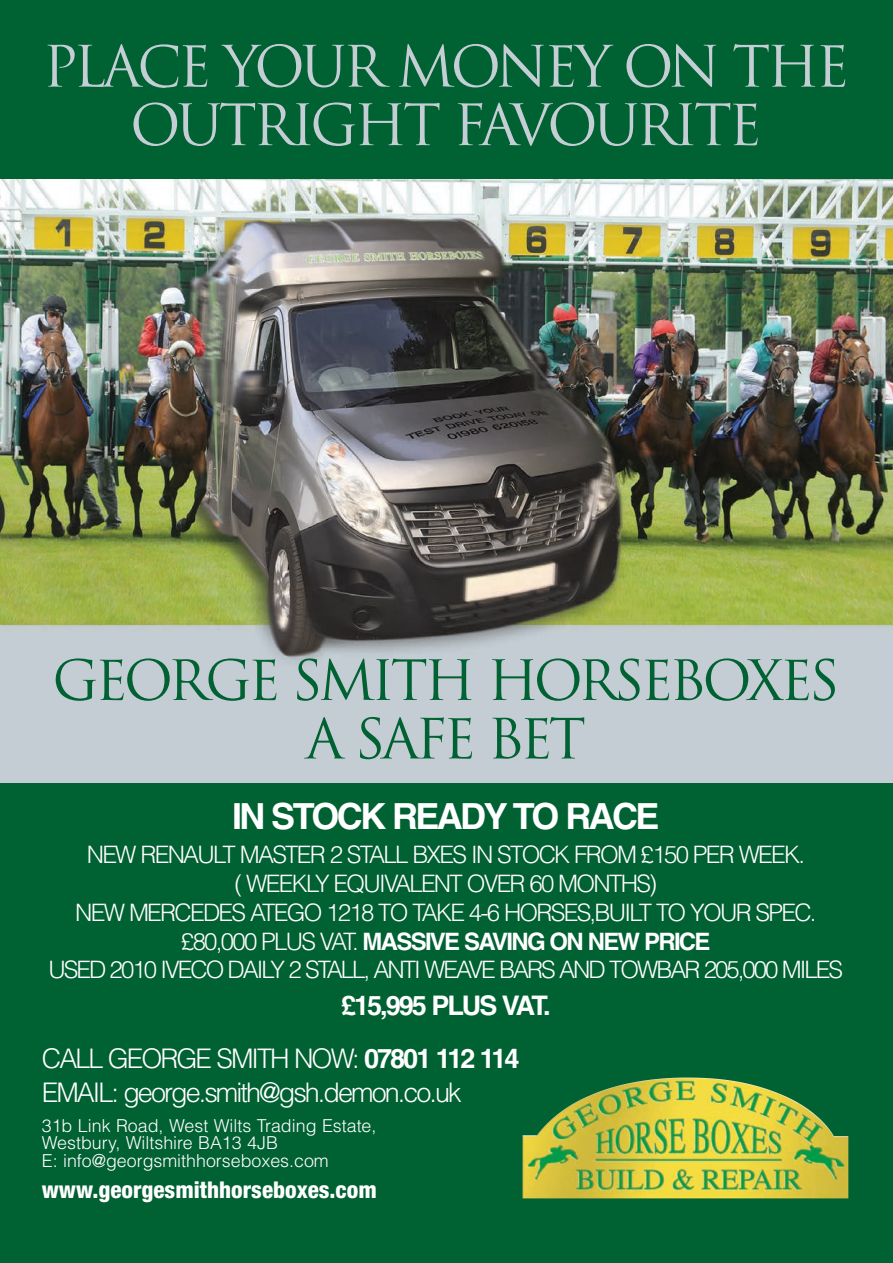
<style>
.page{position:relative;width:893px;height:1263px;background:#fff}
.page>*{position:absolute;margin:0;border:0;box-sizing:border-box;transform-origin:0 0}
.t1{font:55.5px/58.5px "Trajan Pro";letter-spacing:-.075em;color:#c4ced4;text-align:center}
.t2{font:54px/58.5px "Trajan Pro";letter-spacing:-.075em;color:#006133;text-align:center}
.t3{font:700 36px "Helvetica";letter-spacing:-.07em;color:#fff}
.t4{font:700 27px/52.5px "Helvetica";letter-spacing:-.07em;color:#fff}
.t5{font:300 27px "Helvetica";letter-spacing:-.07em;color:#fff}
.t6{font:300 24px/28.8px "Helvetica";letter-spacing:-.07em;color:#fff;text-align:center}
.t7{font:800 condensed 23.1px "Helvetica Neue";color:#fff}
.t8{font:300 17.85px/17.9px "Helvetica";color:#fff}
.s1{font-weight:700}
.s2{font-weight:300}
</style>
<div class="page">
<img style="left:0;top:178px;width:893px;height:606px">
<div style="left:0;top:784px;width:893px;height:479px;background:#006133"></div>
<div style="left:0;top:0;width:893px;height:178px;background:#006133"></div>
<img style="left:522px;top:1077px;width:326px;height:121px">
<h1 class="t1" style="left:42px;top:37px;width:808px">PLACE YOUR MONEY ON THE<br>OUTRIGHT FAVOURITE</h1>
<h2 class="t2" style="left:52px;top:651px;width:789px">GEORGE SMITH HORSEBOXES<br>A SAFE BET</h2>
<h3 class="t3" style="left:232px;top:794px;width:429px">IN STOCK READY TO RACE</h3>
<p class="t6" style="left:48px;top:840px;width:796px">NEW RENAULT MASTER 2 STALL BXES IN STOCK FROM £150 PER WEEK.<br>( WEEKLY EQUIVALENT OVER 60 MONTHS)<br>NEW MERCEDES ATEGO 1218 TO TAKE 4-6 HORSES,BUILT TO YOUR SPEC. £80,000 PLUS VAT. <span class="s1">MASSIVE SAVING ON NEW PRICE<br></span>USED 2010 IVECO DAILY 2 STALL, ANTI WEAVE BARS AND TOWBAR 205,000 MILES</p>
<p class="t4" style="left:42px;top:979px;width:510px;text-indent:299px">£15,995 PLUS VAT.<br><span class="s2">CALL GEORGE SMITH NOW:</span> 07801 112 114</p>
<p class="t5" style="left:42px;top:1076px;width:421px">EMAIL: george.smith@gsh.demon.co.uk</p>
<p class="t8" style="left:42px;top:1116px;width:336px">31b Link Road, West Wilts Trading Estate,<br>Westbury, Wiltshire BA13 4JB<br>E: info@georgsmithhorseboxes.com</p>
<p class="t7" style="left:42px;top:1176px;width:336px">www.georgesmithhorseboxes.com</p>
</div>
